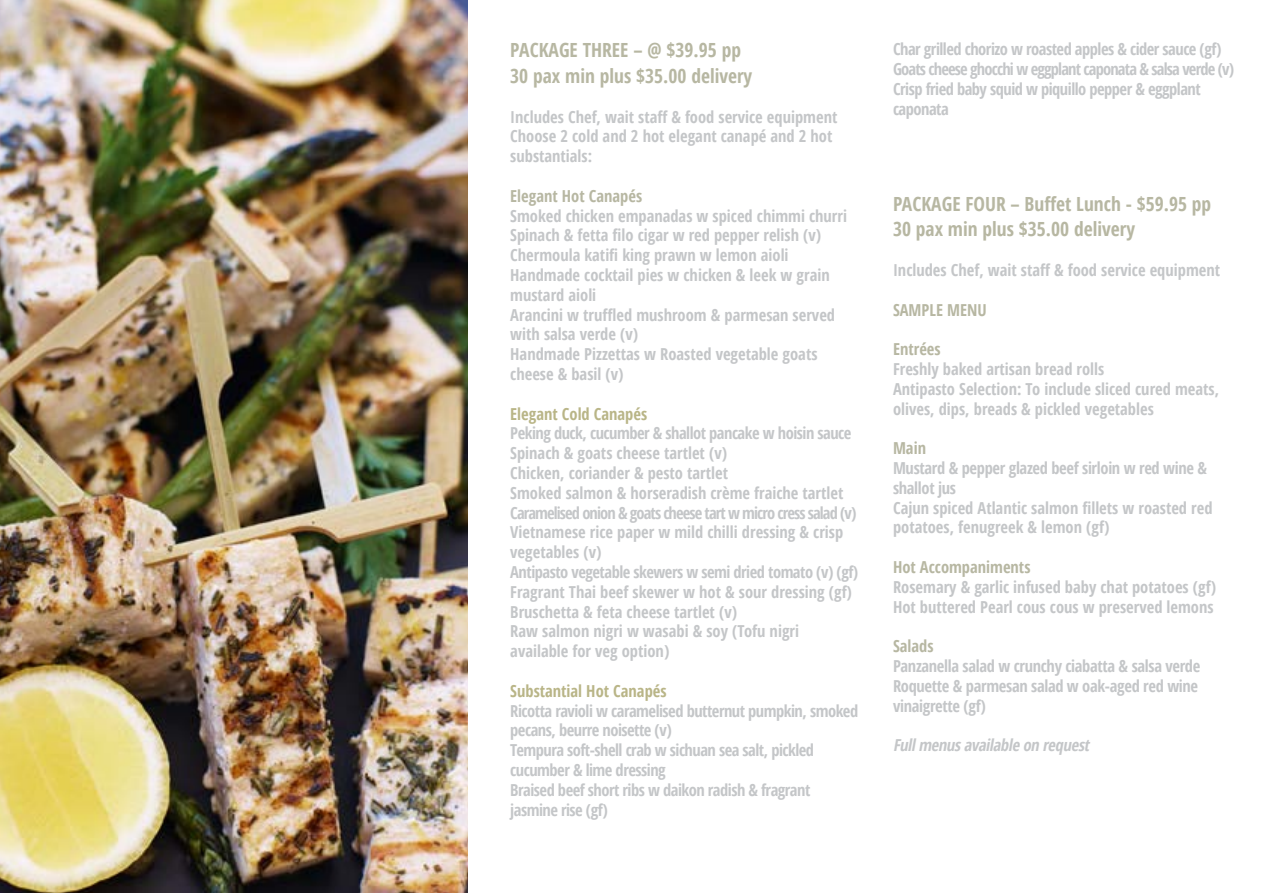
<style>
.page{position:relative;width:1263px;height:893px;background:#fff}
.page>*{position:absolute;margin:0;border:0;box-sizing:border-box;transform-origin:0 0}
.t1{font:700 condensed 19.5px/25.5px "Open Sans";color:#b7b7a2}
.t2{font:700 condensed 16.5px/19.8px "Open Sans";color:#c4c6c8}
.t3{font:700 condensed 16.5px/19.8px "Open Sans";letter-spacing:-.03em;color:#c4c6c8}
.t4{font:700 condensed 16.5px/19.8px "Open Sans";letter-spacing:-.02em;color:#c4c6c8}
.t5{font:700 condensed 16.5px "Open Sans";color:#b7b7a2}
.t6{font:700 condensed 16.5px "Open Sans";color:#b9b587}
.t7{font:italic 700 condensed 16.5px "Open Sans";color:#c4c6c8}
</style>
<div class="page">
<img style="left:0;top:0;width:468px;height:893px">
<p class="t1" style="left:510px;top:37px;width:243px">PACKAGE THREE – @ $39.95 pp<br>30 pax min plus $35.00 delivery</p>
<p class="t2" style="left:510px;top:106px;width:329px">Includes Chef, wait staff &amp; food service equipment<br>Choose 2 cold and 2 hot elegant canapé and 2 hot substantials:</p>
<p class="t5" style="left:510px;top:184px;width:133px">Elegant Hot Canapés</p>
<p class="t2" style="left:510px;top:205px;width:338px">Smoked chicken empanadas w spiced chimmi churri Spinach &amp; fetta filo cigar w red pepper relish (v)<br>Chermoula katifi king prawn w lemon aioli Handmade cocktail pies w chicken &amp; leek w grain mustard aioli<br>Arancini w truffled mushroom &amp; parmesan served with salsa verde (v)<br>Handmade Pizzettas w Roasted vegetable goats cheese &amp; basil (v)</p>
<p class="t6" style="left:510px;top:402px;width:138px">Elegant Cold Canapés</p>
<p class="t2" style="left:510px;top:423px;width:349px">Peking duck, cucumber &amp; shallot pancake w hoisin sauce Spinach &amp; goats cheese tartlet (v)<br>Chicken, coriander &amp; pesto tartlet<br>Smoked salmon &amp; horseradish crème fraiche tartlet Caramelised onion &amp; goats cheese tart w micro cress salad (v)<br>Vietnamese rice paper w mild chilli dressing &amp; crisp vegetables (v)<br>Antipasto vegetable skewers w semi dried tomato (v) (gf)<br>Fragrant Thai beef skewer w hot &amp; sour dressing (gf)<br>Bruschetta &amp; feta cheese tartlet (v)<br>Raw salmon nigri w wasabi &amp; soy (Tofu nigri available for veg option)</p>
<p class="t6" style="left:510px;top:679px;width:158px">Substantial Hot Canapés</p>
<p class="t3" style="left:510px;top:700px;width:349px">Ricotta ravioli w caramelised butternut pumpkin, smoked pecans, beurre noisette (v)<br>Tempura soft-shell crab w sichuan sea salt, pickled cucumber &amp; lime dressing<br>Braised beef short ribs w daikon radish &amp; fragrant jasmine rise (gf)</p>
<p class="t3" style="left:893px;top:39px;width:343px">Char grilled chorizo w roasted apples &amp; cider sauce (gf)<br>Goats cheese ghocchi w eggplant caponata &amp; salsa verde (v)<br>Crisp fried baby squid w piquillo pepper &amp; eggplant caponata</p>
<p class="t1" style="left:893px;top:191px;width:320px">PACKAGE FOUR – Buffet Lunch - $59.95 pp<br>30 pax min plus $35.00 delivery</p>
<p class="t2" style="left:893px;top:260px;width:329px">Includes Chef, wait staff &amp; food service equipment</p>
<p class="t5" style="left:893px;top:298px;width:95px">SAMPLE MENU</p>
<p class="t5" style="left:893px;top:338px;width:49px">Entrées</p>
<p class="t2" style="left:893px;top:359px;width:328px">Freshly baked artisan bread rolls<br>Antipasto Selection: To include sliced cured meats, olives, dips, breads &amp; pickled vegetables</p>
<p class="t5" style="left:893px;top:437px;width:34px">Main</p>
<p class="t2" style="left:893px;top:458px;width:321px">Mustard &amp; pepper glazed beef sirloin w red wine &amp; shallot jus<br>Cajun spiced Atlantic salmon fillets w roasted red potatoes, fenugreek &amp; lemon (gf)</p>
<p class="t5" style="left:893px;top:555px;width:139px">Hot Accompaniments</p>
<p class="t2" style="left:893px;top:576px;width:324px">Rosemary &amp; garlic infused baby chat potatoes (gf)<br>Hot buttered Pearl cous cous w preserved lemons</p>
<p class="t5" style="left:893px;top:635px;width:42px">Salads</p>
<p class="t4" style="left:893px;top:656px;width:309px">Panzanella salad w crunchy ciabatta &amp; salsa verde<br>Roquette &amp; parmesan salad w oak-aged red wine vinaigrette (gf)</p>
<p class="t7" style="left:893px;top:734px;width:202px">Fullmenusavailableon request</p>
</div>
